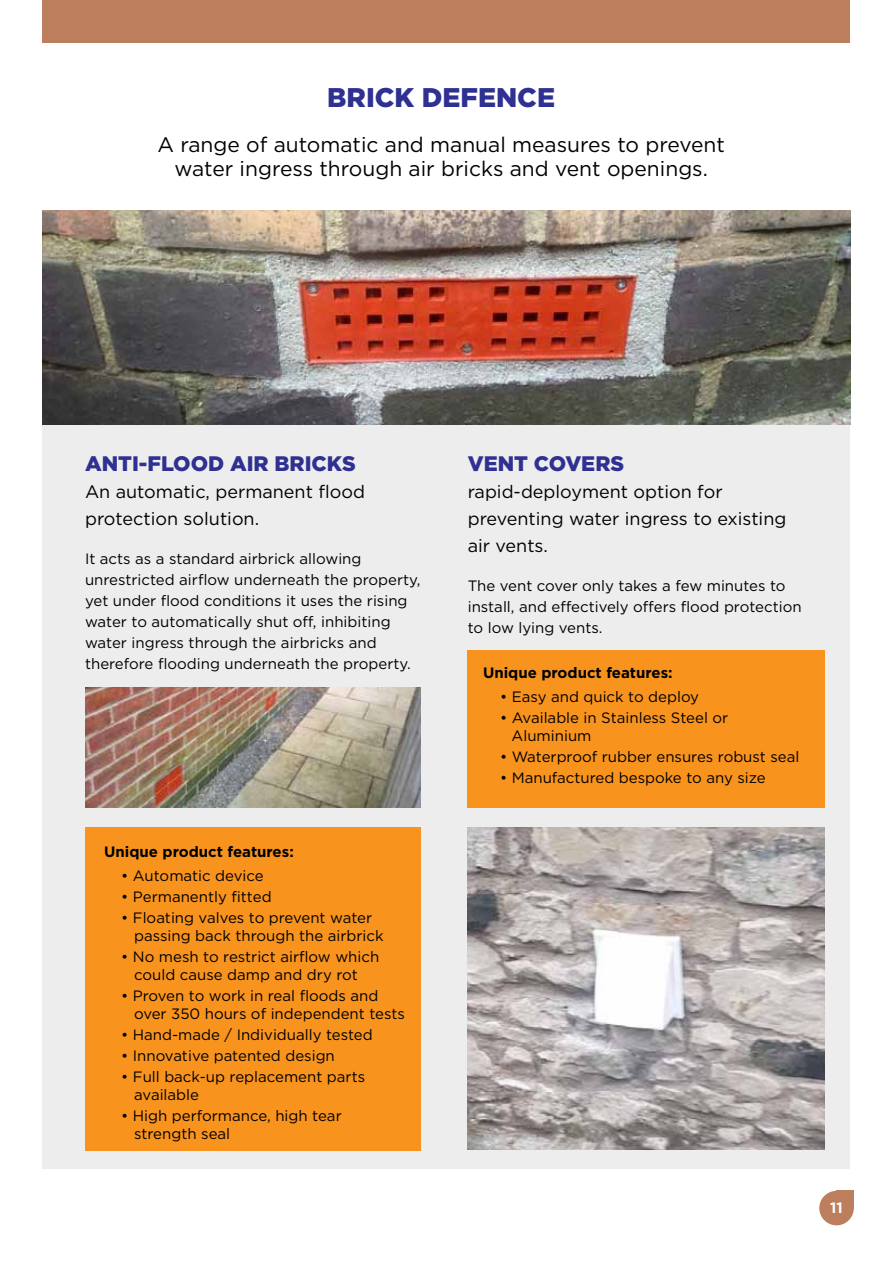
<style>
.page{position:relative;width:893px;height:1263px;background:#fff}
.page>*{position:absolute;margin:0;border:0;box-sizing:border-box;transform-origin:0 0}
.t1{font:900 27px "Gotham";color:#2e3092}
.t2{font:21px/24px "Gotham";color:#000;text-align:center}
.t3{font:900 21px "Gotham";color:#2e3092}
.t4{font:18px/27px "Gotham";color:#000}
.t5{font:15px/21px "Gotham";color:#000}
.t6{font:700 15px "Gotham";color:#000}
.t7{font:700 15px "Gotham";color:#fff}
</style>
<div class="page">
<div style="left:43px;top:412px;width:807px;height:757px;background:#eeeded"></div>
<img style="left:43px;top:210px;width:807px;height:214px">
<div style="left:43px;top:0;width:807px;height:43px;background:#bc7e5c"></div>
<img style="left:468px;top:827px;width:357px;height:322px">
<div style="left:819px;top:1191px;width:35px;height:34px;background:#bc7e5c;border-radius:50%"></div>
<div style="left:836px;top:1191px;width:18px;height:18px;background:#bc7e5c"></div>
<div style="left:468px;top:651px;width:357px;height:157px;background:#f8931e"></div>
<div style="left:85px;top:827px;width:336px;height:323px;background:#f8931e"></div>
<img style="left:85px;top:688px;width:336px;height:120px">
<h1 class="t1" style="left:327px;top:85px;width:229px">BRICK DEFENCE</h1>
<h2 class="t2" style="left:157px;top:133px;width:569px">A range of automatic and manual measures to prevent water ingress through air bricks and vent openings.</h2>
<h2 class="t3" style="left:85px;top:454px;width:272px">ANTI-FLOOD AIR BRICKS</h2>
<p class="t4" style="left:85px;top:479px;width:281px">An automatic, permanent flood protection solution.</p>
<p class="t5" style="left:85px;top:549px;width:337px">It acts as a standard airbrick allowing unrestricted airflow underneath the property, yet under flood conditions it uses the rising water to automatically shut off, inhibiting water ingress through the airbricks and therefore flooding underneath the property.</p>
<p class="t6" style="left:104px;top:845px;width:191px">Unique product features:</p>
<p class="t5" style="left:121px;top:865px;width:144px">• Automatic device</p>
<p class="t5" style="left:121px;top:886px;width:152px">• Permanently fitted</p>
<p class="t5" style="left:134px;top:908px;width:251px;line-height:18px;text-indent:-13px">• Floating valves to prevent water passing back through the airbrick</p>
<p class="t5" style="left:121px;top:947px;width:260px;line-height:18px;text-align:center">• No mesh to restrict airflow which could cause damp and dry rot</p>
<p class="t5" style="left:134px;top:986px;width:272px;line-height:18px;text-indent:-13px">• Proven to work in real floods and over 350 hours of independent tests</p>
<p class="t5" style="left:121px;top:1024px;width:253px">• Hand-made / Individually tested</p>
<p class="t5" style="left:121px;top:1045px;width:215px">• Innovative patented design</p>
<p class="t5" style="left:134px;top:1067px;width:233px;line-height:18px;text-indent:-13px">• Full back-up replacement parts available</p>
<p class="t5" style="left:134px;top:1106px;width:209px;line-height:18px;text-indent:-13px">• High performance, high tear strength seal</p>
<h2 class="t3" style="left:468px;top:454px;width:158px">VENT COVERS</h2>
<p class="t4" style="left:468px;top:479px;width:320px">rapid-deployment option for preventing water ingress to existing air vents.</p>
<p class="t5" style="left:468px;top:576px;width:335px">The vent cover only takes a few minutes to install, and effectively offers flood protection to low lying vents.</p>
<p class="t6" style="left:483px;top:666px;width:191px">Unique product features:</p>
<p class="t5" style="left:500px;top:685px;width:201px">• Easy and quick to deploy</p>
<p class="t5" style="left:512px;top:708px;width:218px;line-height:18px;text-indent:-11px">• Available in Stainless Steel or<br>Aluminium</p>
<p class="t5" style="left:500px;top:745px;width:301px">• Waterproof rubber ensures robust seal</p>
<p class="t5" style="left:500px;top:766px;width:267px">• Manufactured bespoke to any size</p>
<p class="t7" style="left:830px;top:1200px;width:14px">11</p>
</div>
